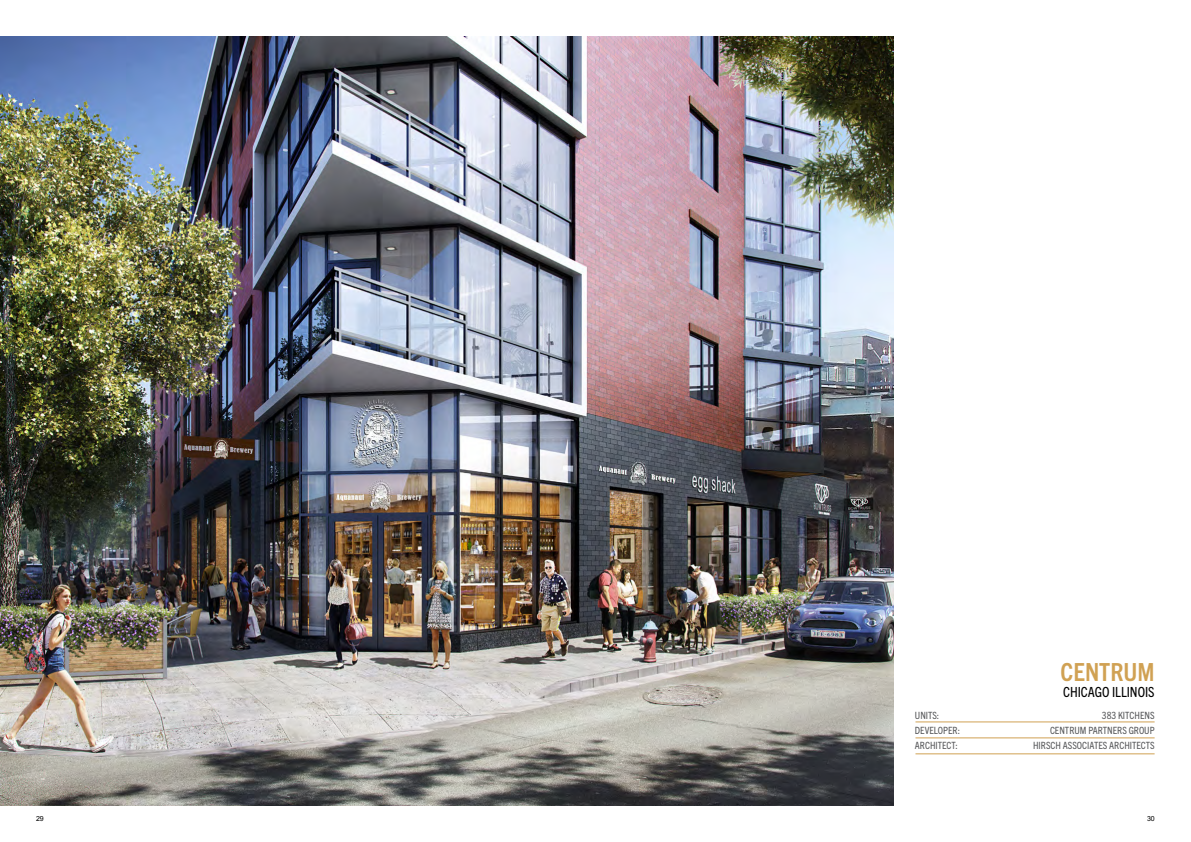
<style>
.page{position:relative;width:1191px;height:842px;background:#fff}
.page>*{position:absolute;margin:0;border:0;box-sizing:border-box;transform-origin:0 0}
.t1{font:700 condensed 25px "Trade Gothic Next LT Pro";color:#d0a153}
.t2{font:condensed 14px "Trade Gothic Next LT Pro";color:#000}
.t3{font:condensed 10px "Trade Gothic Next LT Pro";color:#58595b}
.t4{font:7px "Arial";color:#000}
</style>
<div class="page">
<img style="left:0;top:36px;width:893px;height:770px">
<hr style="left:915px;top:722px;width:239px;height:1px;background:#d0a153">
<hr style="left:915px;top:738px;width:239px;height:1px;background:#d0a153">
<hr style="left:915px;top:754px;width:239px;height:1px;background:#d0a153">
<h1 class="t1" style="left:1060px;top:655px;width:95px">CENTRUM</h1>
<h2 class="t2" style="left:1063px;top:682px;width:93px">CHICAGO ILLINOIS</h2>
<p class="t3" style="left:915px;top:709px;width:26px">UNITS:</p>
<p class="t3" style="left:1101px;top:709px;width:54px">383 KITCHENS</p>
<p class="t3" style="left:915px;top:724px;width:47px">DEVELOPER:</p>
<p class="t3" style="left:1050px;top:724px;width:106px">CENTRUM PARTNERS GROUP</p>
<p class="t3" style="left:915px;top:739px;width:44px">ARCHITECT:</p>
<p class="t3" style="left:1033px;top:739px;width:123px">HIRSCH ASSOCIATES ARCHITECTS</p>
<p class="t4" style="left:36px;top:814px;width:9px">29</p>
<p class="t4" style="left:1147px;top:814px;width:9px">30</p>
</div>
